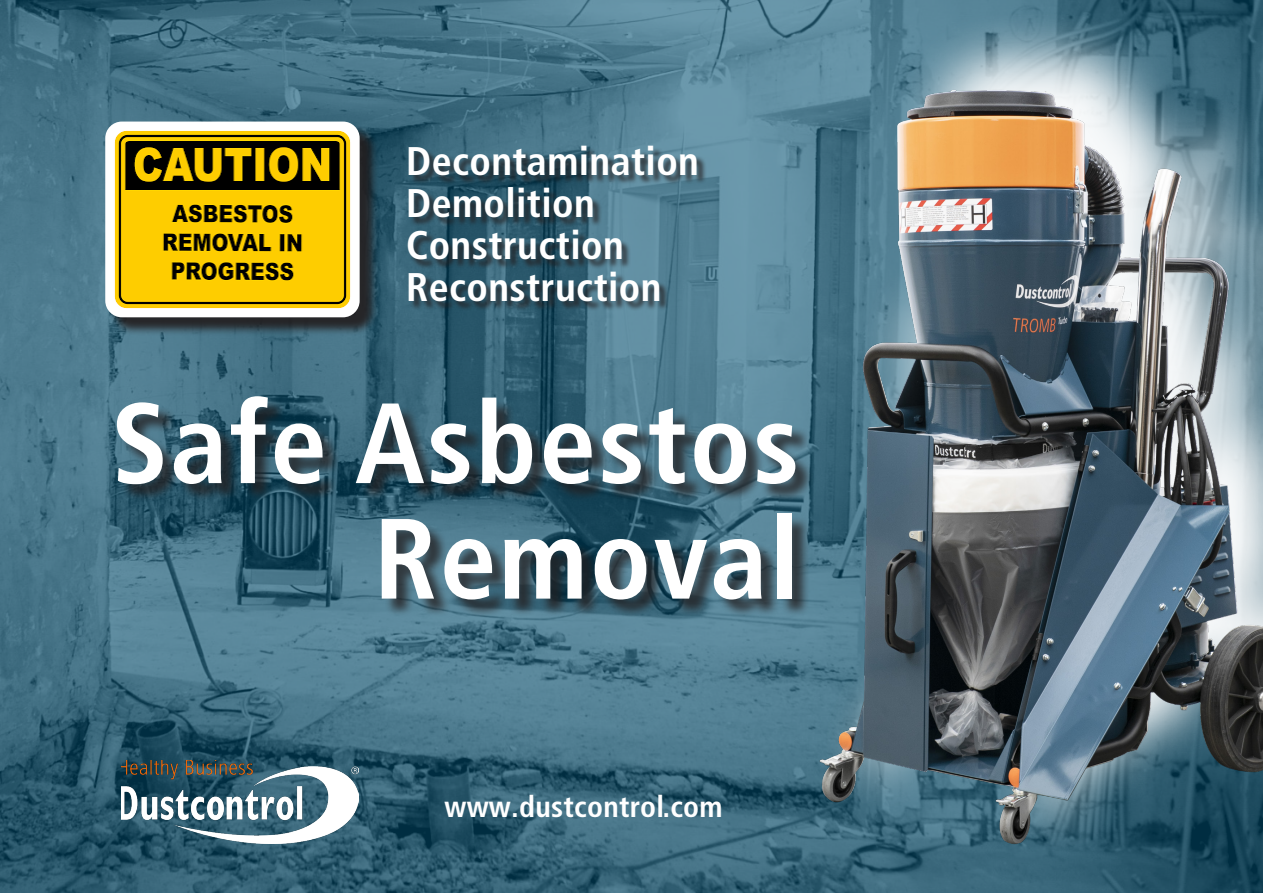
<style>
.page{position:relative;width:1263px;height:893px;background:#fff}
.page>*{position:absolute;margin:0;border:0;box-sizing:border-box;transform-origin:0 0}
.t1{font:700 condensed 114px "Frutiger LT Pro";letter-spacing:.02em;color:#fff}
.t2{font:700 condensed 39.9px "Frutiger LT Pro";letter-spacing:.01em;color:#fff}
.t3{font:700 condensed 29.7px "Frutiger LT Pro";letter-spacing:.01em;color:#fff}
</style>
<div class="page">
<img style="left:0;top:0;width:784px;height:893px">
<img style="left:121px;top:761px;width:237px;height:82px">
<div style="left:109px;top:125px;width:269px;height:211px;background:#231f20;opacity:.92"></div>
<img style="left:105px;top:122px;width:255px;height:195px">
<div style="left:120px;top:399px;width:694px;height:219px;background:#231f20;opacity:.75"></div>
<img style="left:784px;top:0;width:479px;height:893px">
<div style="left:409px;top:147px;width:298px;height:164px;background:#231f20;opacity:.75"></div>
<p class="t2" style="left:406px;top:137px;width:294px">Decontamination</p>
<p class="t2" style="left:406px;top:179px;width:190px">Demolition</p>
<p class="t2" style="left:406px;top:221px;width:219px">Construction</p>
<p class="t2" style="left:406px;top:263px;width:257px">Reconstruction</p>
<p class="t1" style="left:111px;top:376px;width:690px">Safe Asbestos</p>
<p class="t1" style="left:374px;top:491px;width:427px">Removal</p>
<p class="t3" style="left:444px;top:789px;width:280px">www.dustcontrol.com</p>
</div>
